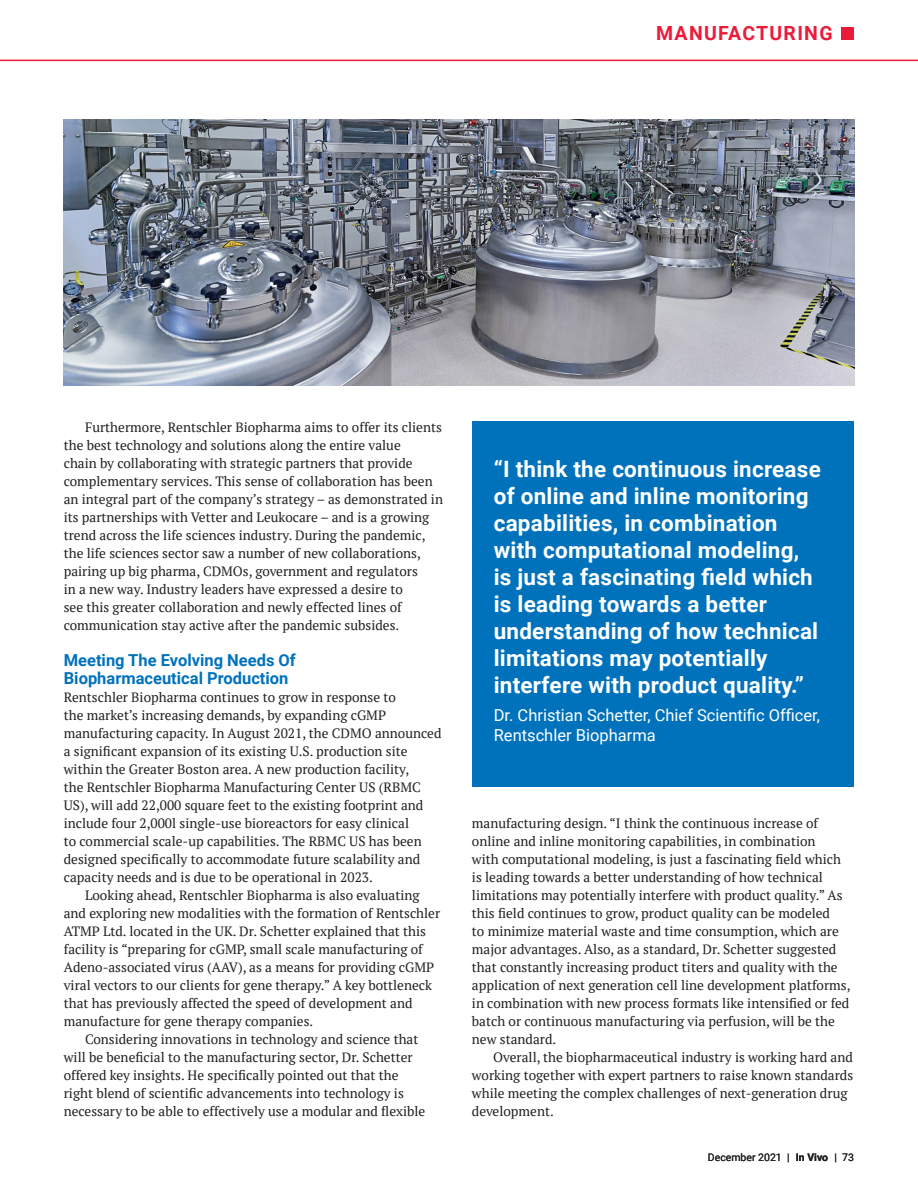
<style>
.page{position:relative;width:918px;height:1188px;background:#fff}
.page>*{position:absolute;margin:0;border:0;box-sizing:border-box;transform-origin:0 0}
.t1{font:700 22.5px/27px "Roboto";letter-spacing:.01em;color:#fff}
.t2{font:700 19.5px "Roboto";letter-spacing:.065em;color:#ec1b3a}
.t3{font:16.5px/19.8px "Roboto";color:#fff}
.t4{font:700 16.5px/18px "Roboto";color:#0072bc}
.t5{font:13.5px/18px "PT Serif";color:#231f20}
.t6{font:10.5px "Roboto";color:#231f20}
.s1{font-weight:700}
</style>
<div class="page">
<hr style="left:0;top:60px;width:918px;height:1px;background:#ec1b3a">
<div style="left:842px;top:27px;width:12px;height:13px;background:#ec1b3a"></div>
<div style="left:472px;top:421px;width:382px;height:366px;background:#0072bc"></div>
<img style="left:64px;top:119px;width:790px;height:267px">
<h2 class="t2" style="left:656px;top:19px;width:178px">MANUFACTURING</h2>
<p class="t5" style="left:64px;top:418px;width:381px;text-indent:21px">Furthermore, Rentschler Biopharma aims to offer its clients the best technology and solutions along the entire value<br>chain by collaborating with strategic partners that provide complementary services. This sense of collaboration has been an integral part of the company’s strategy – as demonstrated in its partnerships with Vetter and Leukocare – and is a growing trend across the life sciences industry. During the pandemic, the life sciences sector saw a number of new collaborations, pairing up big pharma, CDMOs, government and regulators<br>in a new way. Industry leaders have expressed a desire to<br>see this greater collaboration and newly effected lines of communication stay active after the pandemic subsides.</p>
<p class="t4" style="left:64px;top:651px;width:234px">Meeting The Evolving Needs Of<br>Biopharmaceutical Production</p>
<p class="t5" style="left:64px;top:688px;width:334px">Rentschler Biopharma continues to grow in response to</p>
<p class="t5" style="left:64px;top:706px;width:324px">the market’s increasing demands, by expanding cGMP</p>
<p class="t5" style="left:64px;top:724px;width:379px">manufacturing capacity. In August 2021, the CDMO announced</p>
<p class="t5" style="left:64px;top:742px;width:345px">a significant expansion of its existing U.S. production site</p>
<p class="t5" style="left:64px;top:760px;width:347px">within the Greater Boston area. A new production facility,</p>
<p class="t5" style="left:64px;top:778px;width:359px">the Rentschler Biopharma Manufacturing Center US (RBMC</p>
<p class="t5" style="left:64px;top:796px;width:361px">US), will add 22,000 square feet to the existing footprint and</p>
<p class="t5" style="left:64px;top:814px;width:347px">include four 2,000l single-use bioreactors for easy clinical</p>
<p class="t5" style="left:64px;top:832px;width:359px">to commercial scale-up capabilities. The RBMC US has been</p>
<p class="t5" style="left:64px;top:850px;width:358px">designed specifically to accommodate future scalability and</p>
<p class="t5" style="left:64px;top:868px;width:311px">capacity needs and is due to be operational in 2023.</p>
<p class="t5" style="left:85px;top:886px;width:336px">Looking ahead, Rentschler Biopharma is also evaluating</p>
<p class="t5" style="left:64px;top:904px;width:378px">and exploring new modalities with the formation of Rentschler</p>
<p class="t5" style="left:64px;top:922px;width:364px">ATMP Ltd. located in the UK. Dr. Schetter explained that this</p>
<p class="t5" style="left:64px;top:940px;width:361px">facility is “preparing for cGMP, small scale manufacturing of</p>
<p class="t5" style="left:64px;top:958px;width:372px">Adeno-associated virus (AAV), as a means for providing cGMP</p>
<p class="t5" style="left:64px;top:976px;width:370px">viral vectors to our clients for gene therapy.” A key bottleneck</p>
<p class="t5" style="left:64px;top:994px;width:350px">that has previously affected the speed of development and</p>
<p class="t5" style="left:64px;top:1012px;width:251px">manufacture for gene therapy companies.</p>
<p class="t5" style="left:85px;top:1030px;width:335px">Considering innovations in technology and science that</p>
<p class="t5" style="left:64px;top:1048px;width:350px">will be beneficial to the manufacturing sector, Dr. Schetter</p>
<p class="t5" style="left:64px;top:1066px;width:336px">offered key insights. He specifically pointed out that the</p>
<p class="t5" style="left:64px;top:1084px;width:342px">right blend of scientific advancements into technology is</p>
<p class="t5" style="left:64px;top:1102px;width:363px">necessary to be able to effectively use a modular and flexible</p>
<p class="t1" style="left:494px;top:454px;width:329px">“I think the continuous increase of online and inline monitoring capabilities, in combination with computational modeling, is just a fascinating field which is leading towards a better understanding of how technical limitations may potentially interfere with product quality.”</p>
<p class="t3" style="left:494px;top:704px;width:328px">Dr. Christian Schetter, Chief Scientific Officer,<br>Rentschler Biopharma</p>
<p class="t5" style="left:472px;top:814px;width:380px">manufacturing design. “I think the continuous increase of online and inline monitoring capabilities, in combination<br>with computational modeling, is just a fascinating field which is leading towards a better understanding of how technical limitations may potentially interfere with product quality.” As this field continues to grow, product quality can be modeled<br>to minimize material waste and time consumption, which are major advantages. Also, as a standard, Dr. Schetter suggested that constantly increasing product titers and quality with the application of next generation cell line development platforms, in combination with new process formats like intensified or fed batch or continuous manufacturing via perfusion, will be the new standard.</p>
<p class="t5" style="left:472px;top:1048px;width:383px;text-indent:21px">Overall, the biopharmaceutical industry is working hard and working together with expert partners to raise known standards while meeting the complex challenges of next-generation drug development.</p>
<p class="t6" style="left:708px;top:1150px;width:148px">December 2021 | <span class="s1">In Vivo</span> | 73</p>
</div>
